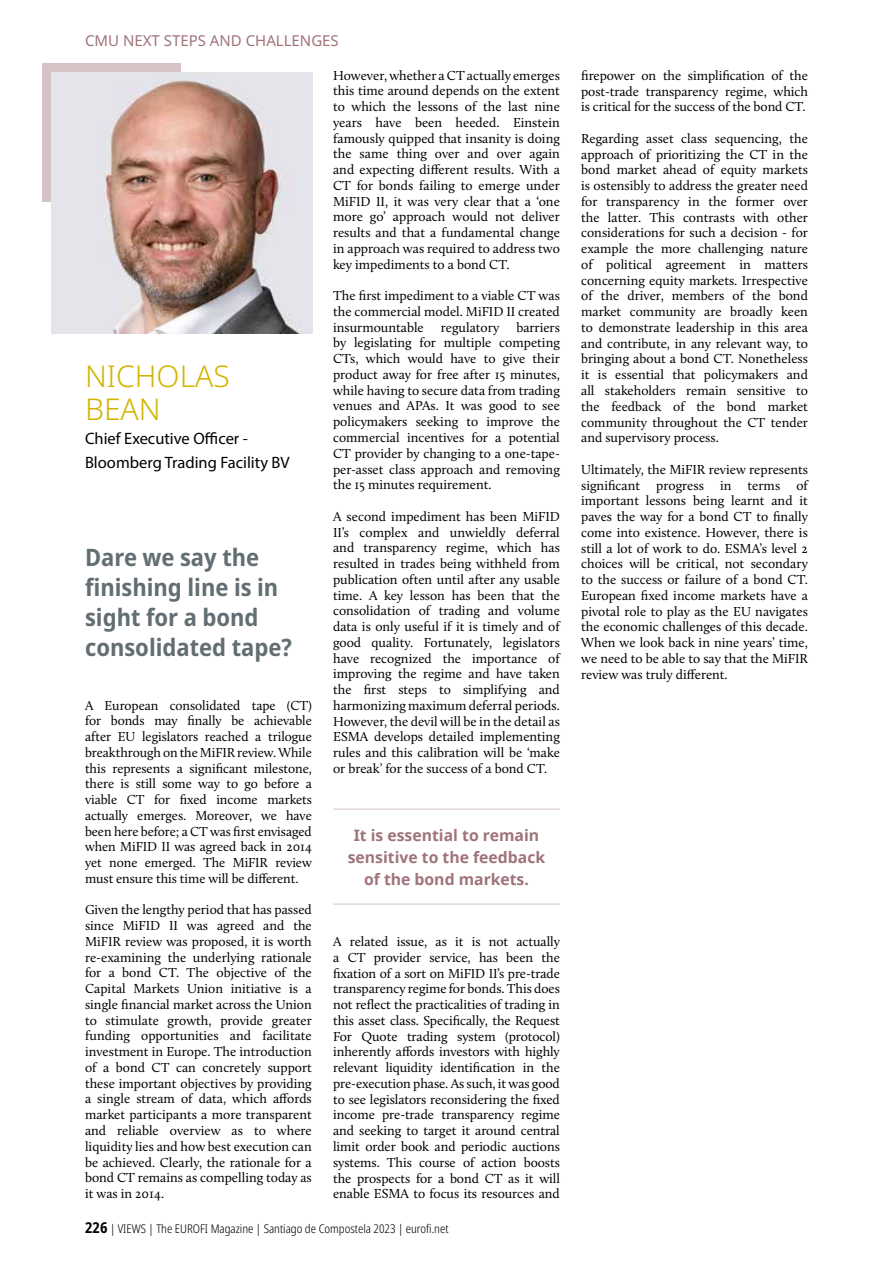
<style>
.page{position:relative;width:893px;height:1263px;background:#fff}
.page>*{position:absolute;margin:0;border:0;box-sizing:border-box;transform-origin:0 0}
.t1{font:300 30px/33px "Noto Sans";color:#d3b400}
.t2{font:700 semi-condensed 24px/30px "Noto Sans";color:#636e73}
.t3{font:16.5px/24px "Myriad Pro";color:#000}
.t4{font:700 15.75px/21.6px "Noto Sans";color:#a0737a;text-align:center}
.t5{font:15px "Noto Sans";color:#a0737a}
.t6{font:13.5px/15.8px "Calluna";color:#000;text-align:justify}
.t7{font:300 condensed 12px "Noto Sans";color:#000}
.s1{font-weight:700;font-size:15px}
</style>
<div class="page">
<div style="left:43px;top:64px;width:138px;height:138px;background:#d5c3c5"></div>
<img style="left:51px;top:72px;width:262px;height:262px">
<hr style="left:333px;top:809px;width:227px;height:1px;background:#d5c3c5">
<hr style="left:333px;top:904px;width:227px;height:1px;background:#d5c3c5">
<hr style="left:892px;top:0;width:1px;height:1263px;background:#ededed">
<p class="t5" style="left:85px;top:30px;width:255px">CMU NEXT STEPS AND CHALLENGES</p>
<h1 class="t1" style="left:85px;top:360px;width:146px">NICHOLAS<br>BEAN</h1>
<p class="t3" style="left:85px;top:426px;width:206px">Chief Executive Officer -<br>Bloomberg Trading Facility BV</p>
<h2 class="t2" style="left:85px;top:543px;width:208px">Dare we say the finishing line is in sight for a bond consolidated tape?</h2>
<p class="t6" style="left:85px;top:697px;width:228px">A European consolidated tape (CT) for bonds may finally be achievable after EU legislators reached a trilogue breakthrough on the MiFIR review. While this represents a significant milestone, there is still some way to go before a viable CT for fixed income markets actually emerges. Moreover, we have been here before; a CT was first envisaged when MiFID II was agreed back in 2014 yet none emerged. The MiFIR review must ensure this time will be different.</p>
<p class="t6" style="left:85px;top:902px;width:228px">Given the lengthy period that has passed since MiFID II was agreed and the MiFIR review was proposed, it is worth re-examining the underlying rationale for a bond CT. The objective of the Capital Markets Union initiative is a single financial market across the Union to stimulate growth, provide greater funding opportunities and facilitate investment in Europe. The introduction of a bond CT can concretely support these important objectives by providing a single stream of data, which affords market participants a more transparent and reliable overview as to where liquidity lies and how best execution can be achieved. Clearly, the rationale for a bond CT remains as compelling today as it was in 2014.</p>
<p class="t6" style="left:333px;top:67px;width:228px">However, whether a CT actually emerges this time around depends on the extent to which the lessons of the last nine years have been heeded. Einstein famously quipped that insanity is doing the same thing over and over again and expecting different results. With a CT for bonds failing to emerge under MiFID II, it was very clear that a ‘one more go’ approach would not deliver results and that a fundamental change in approach was required to address two key impediments to a bond CT.</p>
<p class="t6" style="left:333px;top:288px;width:228px">The first impediment to a viable CT was the commercial model. MiFID II created insurmountable</p>
<p class="t6" style="left:333px;top:319px;width:228px;text-indent:183px">barriers by legislating for multiple competing CTs, which would have to give their product away for free after 15 minutes, while having to secure data from trading venues and APAs. It was good to see policymakers seeking to improve the commercial incentives for a potential CT provider by changing to a one-tape&shy;per-asset class approach and removing the 15 minutes requirement.</p>
<p class="t6" style="left:333px;top:508px;width:228px">A second impediment has been MiFID II’s complex and unwieldly deferral and transparency regime, which has resulted in trades being withheld from publication often until after any usable time. A key lesson has been that the consolidation of trading and volume data is only useful if it is timely and of good quality. Fortunately, legislators have recognized the importance of improving the regime and have taken the first steps to simplifying and harmonizing maximum deferral periods.<br>However, the devil will be in the detail as ESMA develops detailed implementing rules and this calibration will be ‘make or break’ for the success of a bond CT.</p>
<p class="t6" style="left:441px;top:319px;width:60px">regulatory</p>
<p class="t4" style="left:348px;top:825px;width:199px">It is essential to remain sensitive to the feedback of the bond markets.</p>
<p class="t6" style="left:333px;top:934px;width:228px">A related issue, as it is not actually a CT provider service, has been the fixation of a sort on MiFID II’s pre-trade transparency regime for bonds. This does not reflect the practicalities of trading in this asset class. Specifically, the Request For Quote trading system (protocol) inherently affords investors with highly relevant liquidity identification in the pre-execution phase. As such, it was good to see legislators reconsidering the fixed income pre-trade transparency regime and seeking to target it around central limit order book and periodic auctions systems. This course of action boosts the prospects for a bond CT as it will enable ESMA to focus its resources and</p>
<p class="t7" style="left:85px;top:1220px;width:365px"><span class="s1">226</span> | VIEWS | The EUROFI Magazine | Santiago de Compostela 2023 | eurofi.net</p>
<p class="t6" style="left:581px;top:67px;width:228px">firepower on the simplification of the post-trade transparency regime, which is critical for the success of the bond CT.</p>
<p class="t6" style="left:581px;top:130px;width:228px">Regarding asset class sequencing, the approach of prioritizing the CT in the bond market ahead of equity markets is ostensibly to address the greater need for transparency in the former over the latter. This contrasts with other considerations for such a decision - for example the more challenging nature of political agreement in matters concerning equity markets. Irrespective of the driver, members of the bond market community are broadly keen to demonstrate leadership in this area and contribute, in any relevant way, to bringing about a bond CT. Nonetheless it is essential that policymakers and all stakeholders remain sensitive to the feedback of the bond market community throughout the CT tender and supervisory process.</p>
<p class="t6" style="left:581px;top:461px;width:228px">Ultimately, the MiFIR review represents significant progress in terms of important lessons being learnt and it paves the way for a bond CT to finally come into existence. However, there is still a lot of work to do. ESMA’s level 2 choices will be critical, not secondary to the success or failure of a bond CT.<br>European fixed income markets have a pivotal role to play as the EU navigates the economic challenges of this decade.<br>When we look back in nine years’ time, we need to be able to say that the MiFIR review was truly different.</p>
</div>
